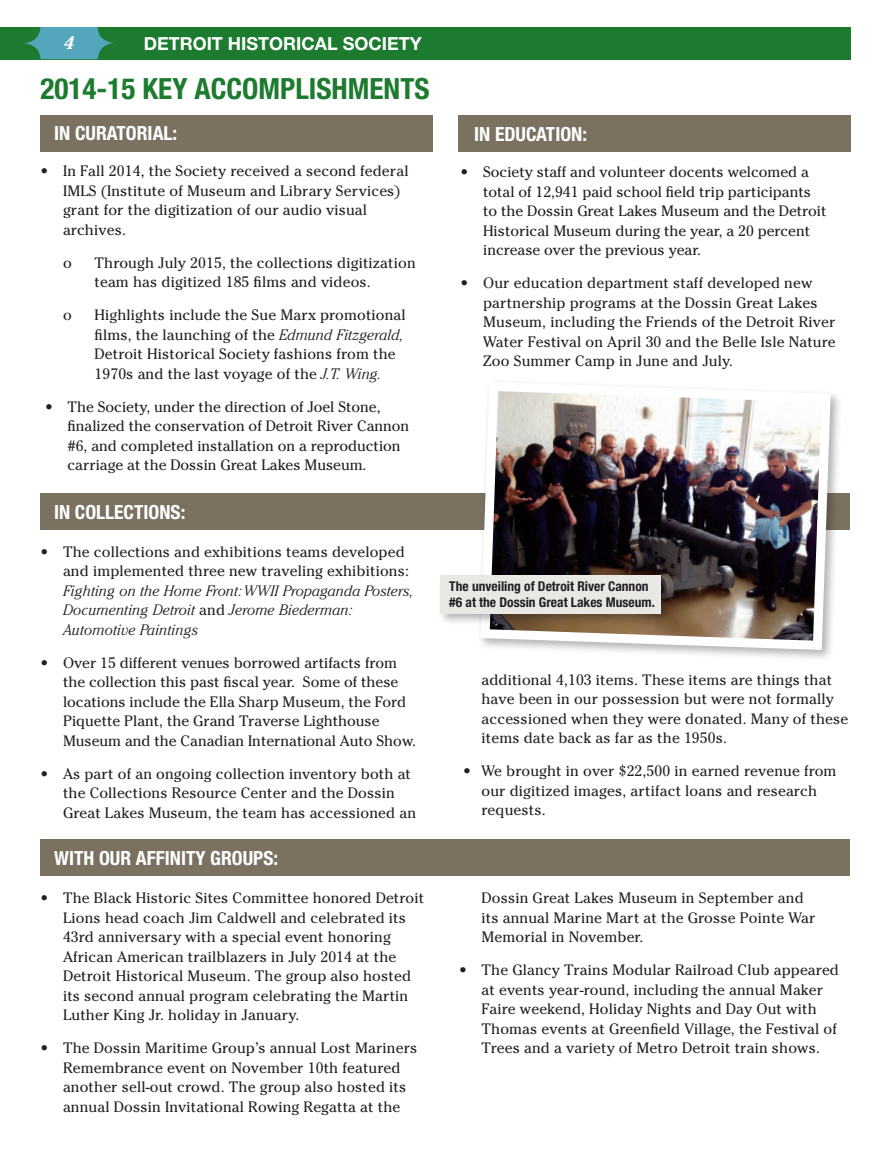
<style>
.page{position:relative;width:891px;height:1161px;background:#fff}
.page>*{position:absolute;margin:0;border:0;box-sizing:border-box;transform-origin:0 0}
.t1{font:700 condensed 29.25px "Helvetica Neue LT Std";color:#1c7b2f}
.t2{font:700 condensed 19.5px "Helvetica Neue LT Std";color:#fff}
.t3{font:700 18px "Helvetica Neue LT Std";color:#fff}
.t4{font:italic 700 18px "Cheltenham Std";color:#fff}
.t5{font:15px/19.5px "Cheltenham Std";letter-spacing:.01em;color:#231f20}
.t6{font:italic 300 15px/19.5px "Cheltenham Std";letter-spacing:.01em;color:#231f20}
.t7{font:700 condensed 13.5px/16.2px "Helvetica Neue LT Std";color:#231f20}
.s1{font-weight:300;font-style:italic}
.s2{font-weight:400;font-style:normal}
</style>
<div class="page">
<div style="left:0;top:27px;width:850px;height:32px;background:#1c7b2f"></div>
<svg style="left:23px;top:27px;width:92px;height:32px"></svg>
<div style="left:458px;top:115px;width:392px;height:37px;background:#7a7161"></div>
<div style="left:40px;top:115px;width:393px;height:37px;background:#7a7161"></div>
<div style="left:40px;top:839px;width:810px;height:37px;background:#7a7161"></div>
<div style="left:40px;top:493px;width:810px;height:37px;background:#7a7161"></div>
<div style="left:477px;top:378px;width:366px;height:284px;background:#231f20;opacity:.35"></div>
<img style="left:477px;top:378px;width:358px;height:277px">
<div style="left:437px;top:572px;width:237px;height:55px;background:#231f20;opacity:.35"></div>
<div style="left:441px;top:576px;width:220px;height:38px;background:#e9e8e5"></div>
<p class="t4" style="left:64px;top:32px;width:12px">4</p>
<p class="t3" style="left:144px;top:33px;width:280px">DETROIT HISTORICAL SOCIETY</p>
<p class="t1" style="left:40px;top:71px;width:391px">2014-15 KEY ACCOMPLISHMENTS</p>
<p class="t2" style="left:54px;top:121px;width:125px">IN CURATORIAL:</p>
<p class="t5" style="left:63px;top:161px;width:347px;text-indent:-22px">• In Fall 2014, the Society received a second federal IMLS (Institute of Museum and Library Services) grant for the digitization of our audio visual archives.</p>
<p class="t5" style="left:63px;top:253px;width:10px">o</p>
<p class="t5" style="left:94px;top:253px;width:323px">Through July 2015, the collections digitization team has digitized 185 films and videos.</p>
<p class="t5" style="left:63px;top:305px;width:10px">o</p>
<p class="t5" style="left:94px;top:305px;width:313px">Highlights include the Sue Marx promotional films, the launching of the <span class="s1">Edmund Fitzgerald,</span></p>
<p class="t5" style="left:94px;top:344px;width:303px">Detroit Historical Society fashions from the</p>
<p class="t5" style="left:94px;top:364px;width:288px">1970s and the last voyage of the <span class="s1">J.T. Wing.</span></p>
<p class="t5" style="left:68px;top:397px;width:343px;text-indent:-22px">• The Society, under the direction of Joel Stone, finalized the conservation of Detroit River Cannon #6, and completed installation on a reproduction carriage at the Dossin Great Lakes Museum.</p>
<p class="t2" style="left:54px;top:501px;width:133px">IN COLLECTIONS:</p>
<p class="t6" style="left:63px;top:542px;width:352px;text-indent:-22px"><span class="s2">• The collections and exhibitions teams developed and implemented three new traveling exhibitions:<br></span>Fighting on the Home Front: WWII Propaganda Posters, Documenting Detroit <span class="s2">and</span> Jerome Biederman:<br>Automotive Paintings</p>
<p class="t5" style="left:63px;top:653px;width:354px;text-indent:-22px">• Over 15 different venues borrowed artifacts from the collection this past fiscal year. Some of these locations include the Ella Sharp Museum, the Ford Piquette Plant, the Grand Traverse Lighthouse Museum and the Canadian International Auto Show.</p>
<p class="t5" style="left:63px;top:764px;width:355px;text-indent:-22px">• As part of an ongoing collection inventory both at the Collections Resource Center and the Dossin<br>Great Lakes Museum, the team has accessioned an</p>
<p class="t2" style="left:54px;top:846px;width:225px">WITH OUR AFFINITY GROUPS:</p>
<p class="t5" style="left:63px;top:889px;width:363px;text-indent:-22px">• The Black Historic Sites Committee honored Detroit Lions head coach Jim Caldwell and celebrated its 43rd anniversary with a special event honoring African American trailblazers in July 2014 at the Detroit Historical Museum. The group also hosted its second annual program celebrating the Martin Luther King Jr. holiday in January.</p>
<p class="t5" style="left:63px;top:1039px;width:356px;text-indent:-22px">• The Dossin Maritime Group’s annual Lost Mariners Remembrance event on November 10th featured another sell-out crowd. The group also hosted its annual Dossin Invitational Rowing Regatta at the</p>
<p class="t2" style="left:474px;top:122px;width:114px">IN EDUCATION:</p>
<p class="t5" style="left:483px;top:162px;width:345px;text-indent:-22px">• Society staff and volunteer docents welcomed a total of 12,941 paid school field trip participants to the Dossin Great Lakes Museum and the Detroit Historical Museum during the year, a 20 percent increase over the previous year.</p>
<p class="t5" style="left:483px;top:273px;width:354px;text-indent:-22px">• Our education department staff developed new partnership programs at the Dossin Great Lakes Museum, including the Friends of the Detroit River Water Festival on April 30 and the Belle Isle Nature Zoo Summer Camp in June and July.</p>
<p class="t7" style="left:449px;top:578px;width:207px">The unveiling of Detroit River Cannon #6 at the Dossin Great Lakes Museum.</p>
<p class="t5" style="left:482px;top:670px;width:368px">additional 4,103 items. These items are things that have been in our possession but were not formally accessioned when they were donated. Many of these items date back as far as the 1950s.</p>
<p class="t5" style="left:482px;top:761px;width:357px;text-indent:-18px">• We brought in over $22,500 in earned revenue from our digitized images, artifact loans and research requests.</p>
<p class="t5" style="left:482px;top:889px;width:336px">Dossin Great Lakes Museum in September and its annual Marine Mart at the Grosse Pointe War<br>Memorial in November.</p>
<p class="t5" style="left:482px;top:961px;width:359px;text-indent:-22px">• The Glancy Trains Modular Railroad Club appeared at events year-round, including the annual Maker Faire weekend, Holiday Nights and Day Out with Thomas events at Greenfield Village, the Festival of Trees and a variety of Metro Detroit train shows.</p>
</div>
